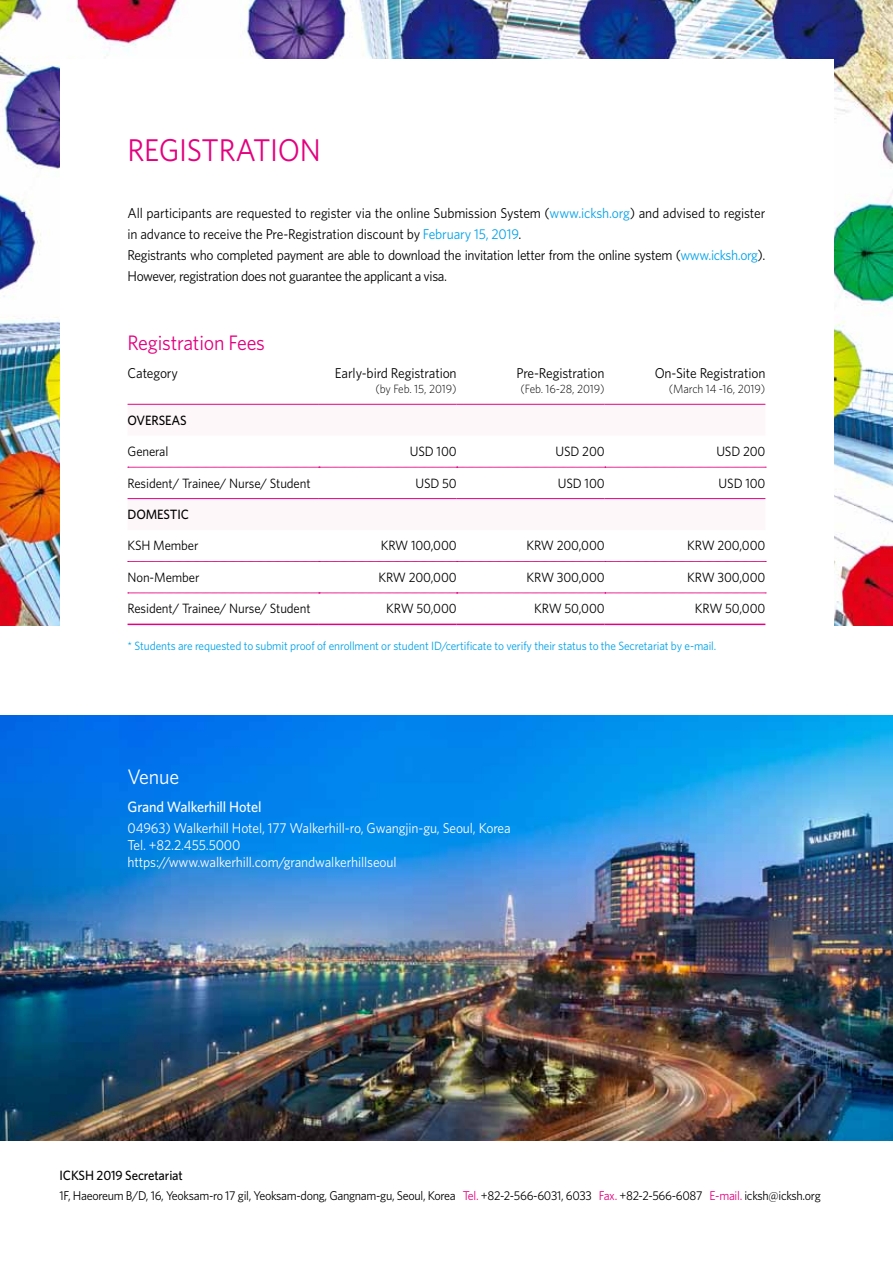
<style>
.page{position:relative;width:893px;height:1263px;background:#fff}
.page>*{position:absolute;margin:0;border:0;box-sizing:border-box;transform-origin:0 0}
.t1{font:31.5px "Whitney";letter-spacing:-.01em;color:#e4007f;scale:.95 1}
.t2{font:21px "Whitney";letter-spacing:-.01em;color:#e4007f;scale:.95 1}
.t3{font:21px "Whitney";color:#fff;scale:.95 1}
.t4{font:500 15px "Whitney";letter-spacing:-.01em;color:#fff;scale:.95 1}
.t5{font:14.25px/21px "Whitney";letter-spacing:-.015em;color:#000;scale:.95 1}
.t6{font:14.25px/17.1px "Whitney";letter-spacing:-.01em;color:#fff;scale:.95 1}
.t7{font:13.5px "Whitney";letter-spacing:-.01em;color:#000;scale:.95 1}
.t8{font:500 13.5px "Whitney";letter-spacing:-.01em;color:#000;scale:.95 1}
.t9{font:12.75px "Whitney";letter-spacing:-.025em;color:#000;scale:.95 1}
.t10{font:12px "Whitney";letter-spacing:-.01em;color:#00a1e9;scale:.95 1}
.t11{font:300 12px "Whitney";letter-spacing:-.01em;color:#000;scale:.95 1}
.s1{color:#00a1e9}
.s2{color:#e4007f}
</style>
<div class="page">
<img style="left:0;top:0;width:893px;height:625px">
<div style="left:60px;top:60px;width:773px;height:1139px;background:#fff"></div>
<svg style="left:128px;top:466px;width:637px;height:34px"></svg>
<hr style="left:128px;top:624px;width:191px;height:1px;background:#e4007f">
<hr style="left:319px;top:624px;width:138px;height:1px;background:#e4007f">
<hr style="left:457px;top:624px;width:148px;height:1px;background:#e4007f">
<hr style="left:605px;top:624px;width:160px;height:1px;background:#e4007f">
<hr style="left:128px;top:404px;width:191px;height:1px;background:#e4007f">
<hr style="left:319px;top:404px;width:138px;height:1px;background:#e4007f">
<hr style="left:457px;top:404px;width:148px;height:1px;background:#e4007f">
<hr style="left:605px;top:404px;width:160px;height:1px;background:#e4007f">
<hr style="left:128px;top:498px;width:191px;height:1px;background:#e4007f">
<hr style="left:319px;top:498px;width:138px;height:1px;background:#e4007f">
<hr style="left:457px;top:498px;width:148px;height:1px;background:#e4007f">
<hr style="left:605px;top:498px;width:160px;height:1px;background:#e4007f">
<svg style="left:128px;top:467px;width:638px;height:1px"></svg>
<svg style="left:128px;top:561px;width:638px;height:1px"></svg>
<svg style="left:128px;top:593px;width:638px;height:1px"></svg>
<img style="left:0;top:715px;width:893px;height:426px">
<h1 class="t1" style="left:128px;top:131px;width:199px">Regi strati on</h1>
<p class="t5" style="left:128px;top:202px;width:673px">All participants are requested to register via the online Submission System (<span class="s1">www.icksh.org</span>) and advised to register in advance to receive the Pre-Registration discount by <span class="s1">February 15, 2019</span>.<br>Registrants who completed payment are able to download the invitation letter from the online system (<span class="s1">www.icksh.org</span>).<br>However, registration does not guarantee the applicant a visa.</p>
<h2 class="t2" style="left:128px;top:330px;width:146px">Registration Fees</h2>
<p class="t5" style="left:128px;top:362px;width:55px">Category</p>
<p class="t5" style="left:335px;top:362px;width:130px">Early-bird Registration</p>
<p class="t11" style="left:375px;top:382px;width:87px">(by Feb. 15, 2019)</p>
<p class="t5" style="left:516px;top:362px;width:94px">Pre-Registration</p>
<p class="t11" style="left:520px;top:382px;width:90px">(Feb. 16-28, 2019)</p>
<p class="t5" style="left:655px;top:362px;width:118px">On-Site Registration</p>
<p class="t11" style="left:669px;top:382px;width:103px">(March 14 -16, 2019)</p>
<p class="t8" style="left:128px;top:412px;width:55px">Overseas</p>
<p class="t7" style="left:128px;top:443px;width:45px">General</p>
<p class="t7" style="left:410px;top:443px;width:51px">USD 100</p>
<p class="t7" style="left:556px;top:443px;width:53px">USD 200</p>
<p class="t7" style="left:716px;top:443px;width:53px">USD 200</p>
<p class="t7" style="left:128px;top:475px;width:194px">Resident/ Trainee/ Nurse/ Student</p>
<p class="t7" style="left:415px;top:475px;width:45px">USD 50</p>
<p class="t7" style="left:558px;top:475px;width:51px">USD 100</p>
<p class="t7" style="left:719px;top:475px;width:51px">USD 100</p>
<p class="t8" style="left:128px;top:506px;width:66px">Domestic</p>
<p class="t7" style="left:128px;top:538px;width:76px">KSH Member</p>
<p class="t7" style="left:381px;top:538px;width:81px">KRW 100,000</p>
<p class="t7" style="left:526px;top:538px;width:84px">KRW 200,000</p>
<p class="t7" style="left:687px;top:538px;width:84px">KRW 200,000</p>
<p class="t7" style="left:128px;top:569px;width:77px">Non-Member</p>
<p class="t7" style="left:378px;top:569px;width:84px">KRW 200,000</p>
<p class="t7" style="left:526px;top:569px;width:84px">KRW 300,000</p>
<p class="t7" style="left:687px;top:569px;width:84px">KRW 300,000</p>
<p class="t7" style="left:128px;top:601px;width:194px">Resident/ Trainee/ Nurse/ Student</p>
<p class="t7" style="left:386px;top:601px;width:76px">KRW 50,000</p>
<p class="t7" style="left:534px;top:601px;width:76px">KRW 50,000</p>
<p class="t7" style="left:695px;top:601px;width:76px">KRW 50,000</p>
<p class="t10" style="left:128px;top:639px;width:621px">* Students are requested to submit proof of enrollment or student ID/certificate to verify their status to the Secretariat by e-mail.</p>
<h2 class="t3" style="left:128px;top:764px;width:56px">Venue</h2>
<p class="t4" style="left:128px;top:798px;width:143px">Grand Walkerhill Hotel</p>
<p class="t6" style="left:128px;top:819px;width:405px">04963) Walkerhill Hotel, 177 Walkerhill-ro, Gwangjin-gu, Seoul, Korea<br>Tel. +82.2.455.5000 https://www.walkerhill.com/grandwalkerhillseoul</p>
<p class="t8" style="left:60px;top:1167px;width:131px">ICKSH 2019 Secretariat</p>
<p class="t9" style="left:60px;top:1188px;width:803px">1F, Haeoreum B/D, 16, Yeoksam-ro 17 gil, Yeoksam-dong, Gangnam-gu, Seoul, Korea <span class="s2">Tel.</span> +82-2-566-6031, 6033 <span class="s2">Fax.</span> +82-2-566-6087 <span class="s2">E-mail.</span> icksh@icksh.org</p>
</div>
